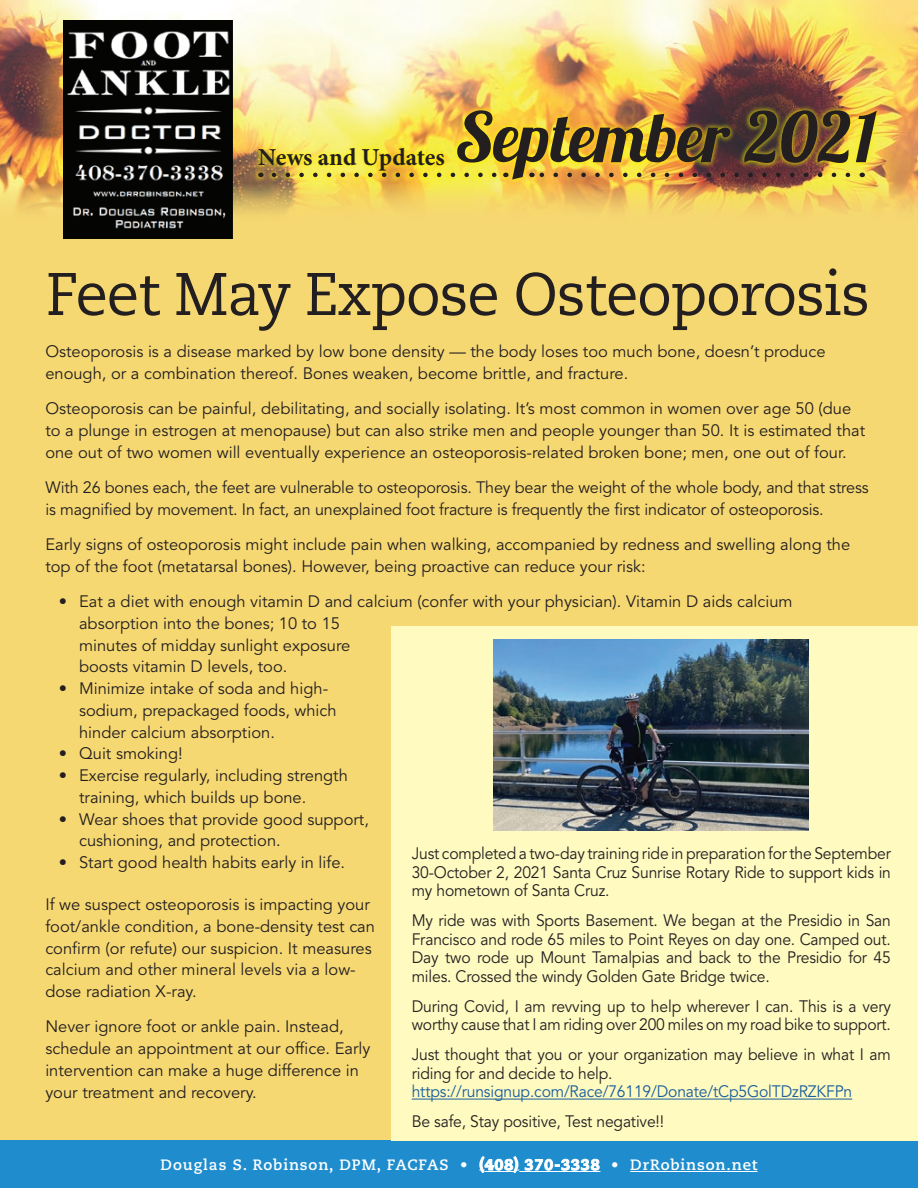
<style>
.page{position:relative;width:918px;height:1188px;background:#fff}
.page>*{position:absolute;margin:0;border:0;box-sizing:border-box;transform-origin:0 0}
.t1{font:69.15px "Lobster 1.3";color:#231f20}
.t2{font:60px "Caecilia LT Std";letter-spacing:-.02em;color:#231f20}
.t3{font:700 24.45px "Minion Pro";letter-spacing:-.005em;color:#231f20}
.t4{font:16.5px/21.8px "Avenir LT Std";color:#231f20}
.t5{font:16.5px/18.8px "Avenir LT Std";color:#231f20;text-align:justify;scale:.95 1}
.t6{font:16.5px "Avenir LT Std";letter-spacing:-.01em;color:#175d9e;scale:.95 1}
.t7{font:700 15px "Caecilia LT Std";letter-spacing:.06em;color:#fff}
.s1{font-weight:800}
</style>
<div class="page">
<div style="left:0;top:0;width:918px;height:1157px;background:#f6d872"></div>
<img style="left:0;top:0;width:918px;height:223px">
<div style="left:252px;top:104px;width:630px;height:81px;background:#fff101;opacity:.75"></div>
<svg style="left:274px;top:173px;width:225px;height:4px"></svg>
<svg style="left:538px;top:173px;width:310px;height:4px"></svg>
<img style="left:63px;top:20px;width:169px;height:218px">
<div style="left:0;top:1140px;width:918px;height:48px;background:#1f8dcd"></div>
<svg style="left:479px;top:1170px;width:40px;height:2px"></svg>
<hr style="left:519px;top:1171px;width:81px;height:1px;background:#fff">
<hr style="left:630px;top:1171px;width:128px;height:1px;background:#fff">
<div style="left:392px;top:626px;width:526px;height:514px;background:#fffac0"></div>
<hr style="left:412px;top:1099px;width:440px;height:1px;background:#175d9e">
<img style="left:494px;top:639px;width:315px;height:191px">
<h3 class="t3" style="left:258px;top:140px;width:188px">News and Updates</h3>
<h1 class="t1" style="left:455px;top:93px;width:423px">September 2021</h1>
<h2 class="t2" style="left:46px;top:259px;width:825px">Feet May Expose Osteoporosis</h2>
<p class="t4" style="left:45px;top:341px;width:782px">Osteoporosis is a disease marked by low bone density — the body loses too much bone, doesn’t produce enough, or a combination thereof. Bones weaken, become brittle, and fracture.</p>
<p class="t4" style="left:45px;top:398px;width:821px">Osteoporosis can be painful, debilitating, and socially isolating. It’s most common in women over age 50 (due to a plunge in estrogen at menopause) but can also strike men and people younger than 50. It is estimated that one out of two women will eventually experience an osteoporosis-related broken bone; men, one out of four.</p>
<p class="t4" style="left:45px;top:477px;width:825px">With 26 bones each, the feet are vulnerable to osteoporosis. They bear the weight of the whole body, and that stress is magnified by movement. In fact, an unexplained foot fracture is frequently the first indicator of osteoporosis.</p>
<p class="t4" style="left:45px;top:534px;width:806px">Early signs of osteoporosis might include pain when walking, accompanied by redness and swelling along the top of the foot (metatarsal bones). However, being proactive can reduce your risk:</p>
<p class="t4" style="left:79px;top:591px;width:715px;text-indent:-20px">• Eat a diet with enough vitamin D and calcium (confer with your physician). Vitamin D aids calcium absorption into the bones; 10 to 15<br>minutes of midday sunlight exposure<br>boosts vitamin D levels, too.</p>
<p class="t4" style="left:79px;top:678px;width:259px;text-indent:-20px">• Minimize intake of soda and high&shy;sodium, prepackaged foods, which hinder calcium absorption.</p>
<p class="t4" style="left:59px;top:743px;width:125px">• Quit smoking!</p>
<p class="t4" style="left:79px;top:765px;width:270px;text-indent:-20px">• Exercise regularly, including strength training, which builds up bone.</p>
<p class="t4" style="left:79px;top:809px;width:291px;text-indent:-20px">• Wear shoes that provide good support, cushioning, and protection.</p>
<p class="t4" style="left:59px;top:852px;width:288px">• Start good health habits early in life.</p>
<p class="t4" style="left:45px;top:894px;width:331px">If we suspect osteoporosis is impacting your foot/ankle condition, a bone-density test can confirm (or refute) our suspicion. It measures calcium and other mineral levels via a low&shy;dose radiation X-ray.</p>
<p class="t4" style="left:45px;top:1016px;width:327px">Never ignore foot or ankle pain. Instead, schedule an appointment at our office. Early intervention can make a huge difference in your treatment and recovery.</p>
<p class="t5" style="left:412px;top:844px;width:506px">Just completed a two-day training ride in preparation for the September 30-October 2, 2021 Santa Cruz Sunrise Rotary Ride to support kids in my hometown of Santa Cruz.</p>
<p class="t5" style="left:412px;top:911px;width:506px">My ride was with Sports Basement. We began at the Presidio in San Francisco and rode 65 miles to Point Reyes on day one. Camped out.<br>Day two rode up Mount Tamalpias and back to the Presidio for 45 miles. Crossed the windy Golden Gate Bridge twice.</p>
<p class="t5" style="left:412px;top:997px;width:506px">During Covid, I am revving up to help wherever I can. This is a very worthy cause that I am riding over 200 miles on my road bike to support.</p>
<p class="t5" style="left:412px;top:1045px;width:506px">Just thought that you or your organization may believe in what I am riding for and decide to help.</p>
<p class="t6" style="left:412px;top:1082px;width:465px">https://runsignup.com/Race/76119/Donate/tCp5GolTDzRZKFPn</p>
<p class="t5" style="left:412px;top:1112px;width:267px">Be safe, Stay positive, Test negative!!</p>
<p class="t7" style="left:160px;top:1156px;width:599px">Douglas S. Robinson, DPM, FACFAS • <span class="s1">(408) 370-3338</span> • DrRobinson.net</p>
</div>
